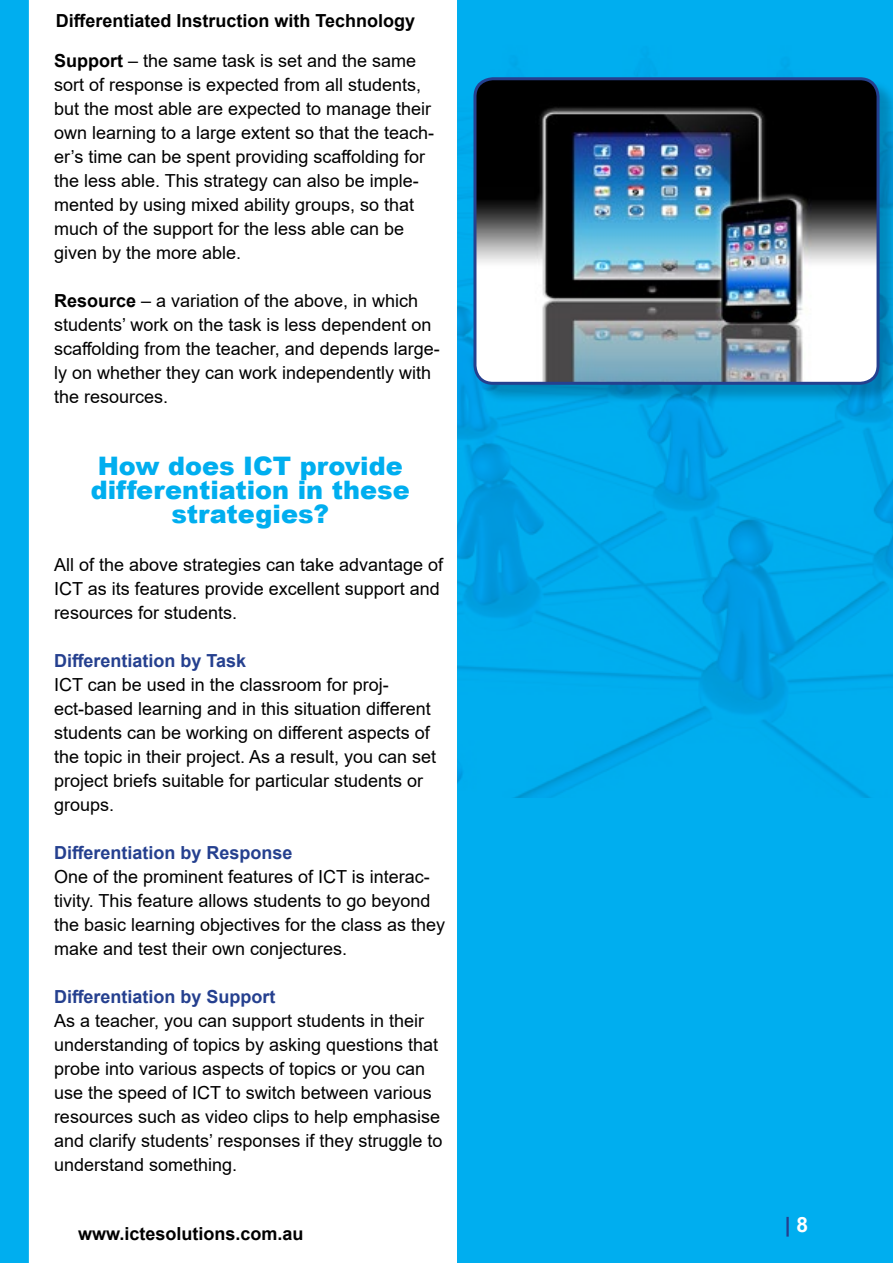
<style>
.page{position:relative;width:893px;height:1263px;background:#fff}
.page>*{position:absolute;margin:0;border:0;box-sizing:border-box;transform-origin:0 0}
.t1{font:900 25.5px/24px "Arial";color:#00aeef;text-align:center}
.t2{font:700 21px "Arial";color:#25408f}
.t3{font:18px/24px "Arial";color:#000}
.t4{font:700 18px "Arial";color:#25408f}
.t5{font:700 18px "Arial";color:#000}
.s1{font-weight:700}
.s2{color:#fff}
</style>
<div class="page">
<div style="left:457px;top:0;width:436px;height:1263px;background:#00aeef"></div>
<img style="left:457px;top:74px;width:436px;height:723px">
<div style="left:0;top:0;width:29px;height:1263px;background:#00aeef;border:2px solid #00aeef"></div>
<div style="left:476px;top:80px;width:417px;height:324px;background:#000;opacity:.21"></div>
<img style="left:475px;top:79px;width:403px;height:304px">
<div style="left:473px;top:77px;width:406px;height:308px;border:3px solid #25408f;border-radius:18px"></div>
<p class="t5" style="left:56px;top:8px;width:361px">Differentiated Instruction with Technology</p>
<p class="t3" style="left:54px;top:49px;width:382px"><span class="s1">Support</span> – the same task is set and the same sort of response is expected from all students, but the most able are expected to manage their own learning to a large extent so that the teach&shy;er’s time can be spent providing scaffolding for the less able. This strategy can also be imple&shy;mented by using mixed ability groups, so that much of the support for the less able can be given by the more able.</p>
<p class="t3" style="left:54px;top:289px;width:387px"><span class="s1">Resource</span> – a variation of the above, in which students’ work on the task is less dependent on scaffolding from the teacher, and depends large&shy;ly on whether they can work independently with the resources.</p>
<h1 class="t1" style="left:91px;top:453px;width:320px">How does ICT provide differentiation in these strategies?</h1>
<p class="t3" style="left:54px;top:553px;width:391px">All of the above strategies can take advantage of<br>ICT as its features provide excellent support and resources for students.</p>
<p class="t4" style="left:54px;top:648px;width:194px">Differentiation by Task</p>
<p class="t3" style="left:54px;top:673px;width:384px">ICT can be used in the classroom for proj&shy;ect-based learning and in this situation different students can be working on different aspects of the topic in their project. As a result, you can set project briefs suitable for particular students or groups.</p>
<p class="t4" style="left:54px;top:840px;width:240px">Differentiation by Response</p>
<p class="t3" style="left:54px;top:865px;width:393px">One of the prominent features of ICT is interac&shy;tivity. This feature allows students to go beyond the basic learning objectives for the class as they make and test their own conjectures.</p>
<p class="t4" style="left:54px;top:984px;width:223px">Differentiation by Support</p>
<p class="t3" style="left:54px;top:1009px;width:390px">As a teacher, you can support students in their understanding of topics by asking questions that probe into various aspects of topics or you can use the speed of ICT to switch between various resources such as video clips to help emphasise and clarify students’ responses if they struggle to understand something.</p>
<p class="t5" style="left:78px;top:1221px;width:227px">www.ictesolutions.com.au</p>
<p class="t2" style="left:785px;top:1210px;width:25px">| <span class="s2">8</span></p>
</div>
